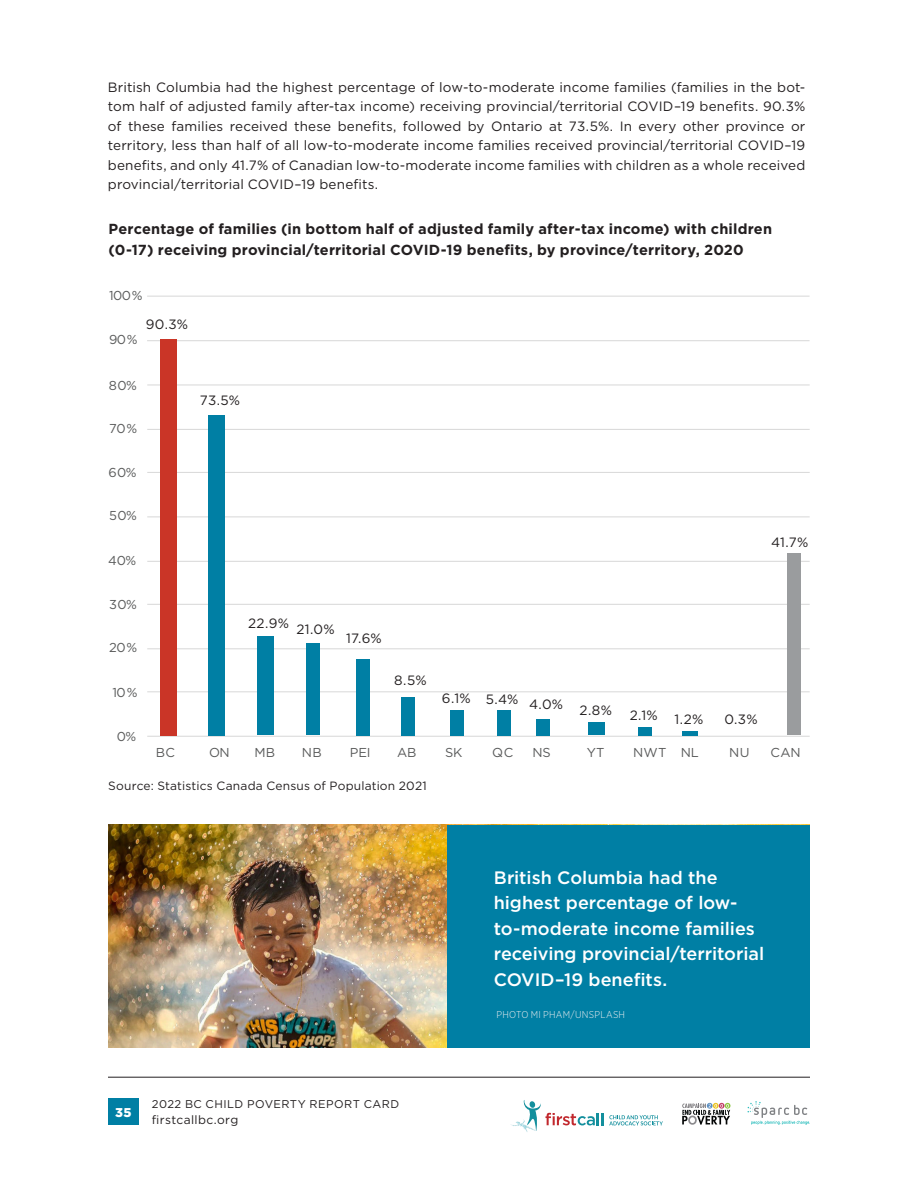
<style>
.page{position:relative;width:918px;height:1188px;background:#fff}
.page>*{position:absolute;margin:0;border:0;box-sizing:border-box;transform-origin:0 0}
.t1{font:500 18px/25.5px "Gotham";color:#fff}
.t2{font:700 14.55px/21px "Gotham";letter-spacing:.01em;color:#231f20}
.t3{font:13.5px/19.5px "Gotham";letter-spacing:.01em;color:#231f20;text-align:justify}
.t4{font:12.9px "Gotham";letter-spacing:-.01em;color:#595a5a}
.t5{font:900 12.75px "Gotham";color:#fff}
.t6{font:12px "Gotham";letter-spacing:.015em;color:#231f20}
.t7{font:11.25px "Gotham";letter-spacing:.04em;color:#231f20}
.t8{font:300 9.9px "Gotham Narrow";letter-spacing:.025em;color:#eeeeef}
</style>
<div class="page">
<div style="left:108px;top:1098px;width:31px;height:27px;background:#007fa4"></div>
<hr style="left:108px;top:1077px;width:702px;height:1px;background:#231f20">
<svg style="left:748px;top:1101px;width:62px;height:24px"></svg>
<svg style="left:682px;top:1103px;width:48px;height:22px"></svg>
<svg style="left:511px;top:1100px;width:152px;height:32px"></svg>
<hr style="left:147px;top:691px;width:663px;height:1px;background:#dadada">
<hr style="left:147px;top:648px;width:663px;height:1px;background:#dadada">
<hr style="left:147px;top:604px;width:663px;height:1px;background:#dadada">
<hr style="left:147px;top:561px;width:663px;height:1px;background:#dadada">
<hr style="left:147px;top:516px;width:663px;height:1px;background:#dadada">
<hr style="left:147px;top:472px;width:663px;height:1px;background:#dadada">
<hr style="left:147px;top:429px;width:663px;height:1px;background:#dadada">
<hr style="left:147px;top:384px;width:663px;height:2px;background:#dadada">
<hr style="left:147px;top:736px;width:663px;height:1px;background:#dadada">
<hr style="left:147px;top:340px;width:663px;height:1px;background:#dadada">
<hr style="left:147px;top:296px;width:663px;height:1px;background:#dadada">
<img style="left:109px;top:825px;width:338px;height:222px">
<div style="left:447px;top:825px;width:363px;height:222px;background:#007fa4"></div>
<div style="left:160px;top:339px;width:16px;height:396px;background:#ca3527"></div>
<div style="left:209px;top:415px;width:16px;height:320px;background:#007fa4"></div>
<div style="left:257px;top:636px;width:17px;height:99px;background:#007fa4"></div>
<div style="left:306px;top:644px;width:14px;height:91px;background:#007fa4"></div>
<div style="left:356px;top:659px;width:14px;height:76px;background:#007fa4"></div>
<div style="left:401px;top:697px;width:14px;height:38px;background:#007fa4"></div>
<div style="left:450px;top:710px;width:14px;height:25px;background:#007fa4"></div>
<div style="left:497px;top:710px;width:14px;height:25px;background:#007fa4"></div>
<div style="left:536px;top:719px;width:14px;height:16px;background:#007fa4"></div>
<div style="left:588px;top:723px;width:16px;height:12px;background:#007fa4"></div>
<div style="left:638px;top:727px;width:14px;height:8px;background:#007fa4"></div>
<hr style="left:682px;top:731px;width:15px;height:4px;background:#007fa4">
<div style="left:788px;top:554px;width:13px;height:181px;background:#9a9c9e"></div>
<p class="t3" style="left:108px;top:77px;width:699px">British Columbia had the highest percentage of low-to-moderate income families (families in the bot&shy;tom half of adjusted family after-tax income) receiving provincial/territorial COVID–19 benefits. 90.3% of these families received these benefits, followed by Ontario at 73.5%. In every other province or territory, less than half of all low-to-moderate income families received provincial/territorial COVID–19 benefits, and only 41.7% of Canadian low-to-moderate income families with children as a whole received provincial/territorial COVID–19 benefits.</p>
<p class="t2" style="left:109px;top:218px;width:665px">Percentage of families (in bottom half of adjusted family after-tax income) with children (0-17) receiving provincial/territorial COVID-19 benefits, by province/territory, 2020</p>
<p class="t4" style="left:109px;top:287px;width:35px">100%</p>
<p class="t4" style="left:109px;top:331px;width:30px">90%</p>
<p class="t3" style="left:146px;top:314px;width:44px">90.3%</p>
<p class="t4" style="left:109px;top:377px;width:29px">80%</p>
<p class="t4" style="left:109px;top:420px;width:29px">70%</p>
<p class="t4" style="left:109px;top:465px;width:29px">60%</p>
<p class="t4" style="left:109px;top:508px;width:29px">50%</p>
<p class="t4" style="left:108px;top:552px;width:29px">40%</p>
<p class="t4" style="left:109px;top:597px;width:29px">30%</p>
<p class="t4" style="left:109px;top:640px;width:29px">20%</p>
<p class="t4" style="left:112px;top:684px;width:27px">10%</p>
<p class="t4" style="left:117px;top:728px;width:21px">0%</p>
<p class="t3" style="left:200px;top:390px;width:42px">73.5%</p>
<p class="t3" style="left:771px;top:532px;width:39px">41.7%</p>
<p class="t3" style="left:248px;top:616px;width:88px">22.9% 21.0%</p>
<p class="t3" style="left:346px;top:629px;width:37px">17.6%</p>
<p class="t3" style="left:394px;top:670px;width:34px">8.5%</p>
<p class="t3" style="left:442px;top:692px;width:172px">6.1% 5.4% 4.0% 2.8%</p>
<p class="t3" style="left:630px;top:707px;width:75px">2.1% 1.2%</p>
<p class="t3" style="left:724px;top:709px;width:35px">0.3%</p>
<p class="t4" style="left:156px;top:744px;width:21px">BC</p>
<p class="t4" style="left:209px;top:744px;width:22px">ON</p>
<p class="t4" style="left:255px;top:744px;width:22px">MB</p>
<p class="t4" style="left:302px;top:744px;width:22px">NB</p>
<p class="t4" style="left:350px;top:744px;width:22px">PEI</p>
<p class="t4" style="left:397px;top:744px;width:21px">AB</p>
<p class="t4" style="left:445px;top:744px;width:19px">SK</p>
<p class="t4" style="left:492px;top:744px;width:23px">QC</p>
<p class="t4" style="left:532px;top:744px;width:20px">NS</p>
<p class="t4" style="left:587px;top:744px;width:19px">YT</p>
<p class="t4" style="left:633px;top:744px;width:67px">NWT NL</p>
<p class="t4" style="left:729px;top:744px;width:22px">NU</p>
<p class="t4" style="left:770px;top:744px;width:32px">CAN</p>
<p class="t6" style="left:108px;top:778px;width:320px">Source: Statistics Canada Census of Population 2021</p>
<p class="t5" style="left:115px;top:1103px;width:18px">35</p>
<p class="t7" style="left:152px;top:1096px;width:249px">2022 BC CHILD POVERTY REPORT CARD</p>
<p class="t6" style="left:152px;top:1112px;width:88px">firstcallbc.org</p>
<h1 class="t1" style="left:494px;top:864px;width:272px">British Columbia had the highest percentage of low&shy;to-moderate income families receiving provincial/territorial<br>COVID–19 benefits.</h1>
<p class="t8" style="left:496px;top:1009px;width:130px">PHOTO MI PHAM/UNSPLASH</p>
</div>
